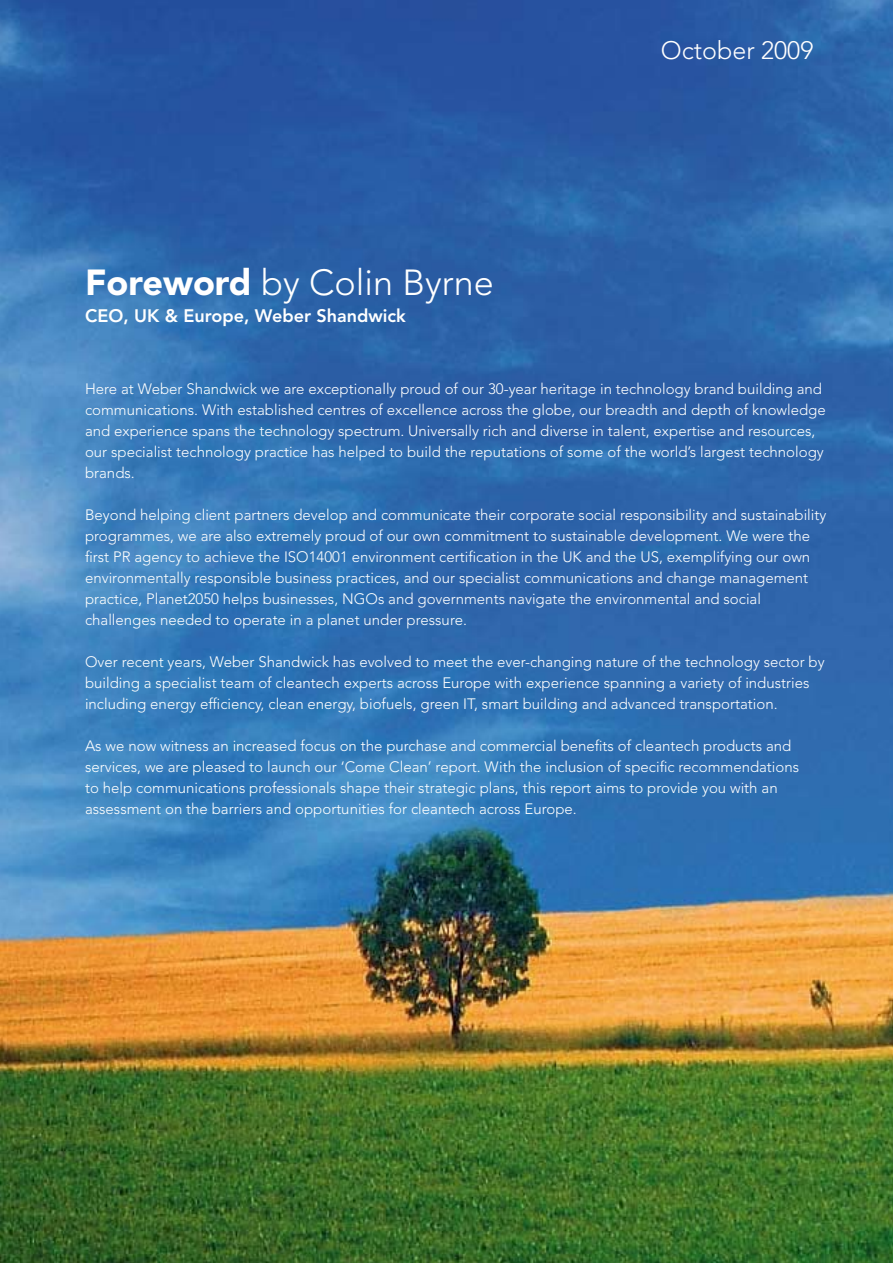
<style>
.page{position:relative;width:893px;height:1263px;background:#fff}
.page>*{position:absolute;margin:0;border:0;box-sizing:border-box;transform-origin:0 0}
.t1{font:300 36px "Avenir LT Std";color:#fff}
.t2{font:300 25.05px "Avenir LT Std";color:#fff}
.t3{font:800 18px "Avenir LT Std";color:#fff}
.t4{font:300 15px/21px "Avenir LT Std";color:#fff}
.s1{font-weight:900}
</style>
<div class="page">
<img style="left:0;top:0;width:893px;height:1263px">
<h1 class="t1" style="left:85px;top:262px;width:410px"><span class="s1">Foreword</span> by Colin Byrne</h1>
<p class="t3" style="left:85px;top:305px;width:322px">CEO, UK &amp; Europe, Weber Shandwick</p>
<h2 class="t2" style="left:661px;top:35px;width:154px">October 2009</h2>
<p class="t4" style="left:85px;top:378px;width:742px">Here at Weber Shandwick we are exceptionally proud of our 30-year heritage in technology brand building and communications. With established centres of excellence across the globe, our breadth and depth of knowledge and experience spans the technology spectrum. Universally rich and diverse in talent, expertise and resources, our specialist technology practice has helped to build the reputations of some of the world’s largest technology brands.</p>
<p class="t4" style="left:85px;top:504px;width:743px">Beyond helping client partners develop and communicate their corporate social responsibility and sustainability programmes, we are also extremely proud of our own commitment to sustainable development. We were the first PR agency to achieve the ISO14001 environment certification in the UK and the US, exemplifying our own environmentally responsible business practices, and our specialist communications and change management practice, Planet2050 helps businesses, NGOs and governments navigate the environmental and social challenges needed to operate in a planet under pressure.</p>
<p class="t4" style="left:85px;top:651px;width:741px">Over recent years, Weber Shandwick has evolved to meet the ever-changing nature of the technology sector by building a specialist team of cleantech experts across Europe with experience spanning a variety of industries including energy efficiency, clean energy, biofuels, green IT, smart building and advanced transportation.</p>
<p class="t4" style="left:85px;top:735px;width:716px">As we now witness an increased focus on the purchase and commercial benefits of cleantech products and services, we are pleased to launch our ‘Come Clean’ report. With the inclusion of specific recommendations to help communications professionals shape their strategic plans, this report aims to provide you with an assessment on the barriers and opportunities for cleantech across Europe.</p>
</div>
